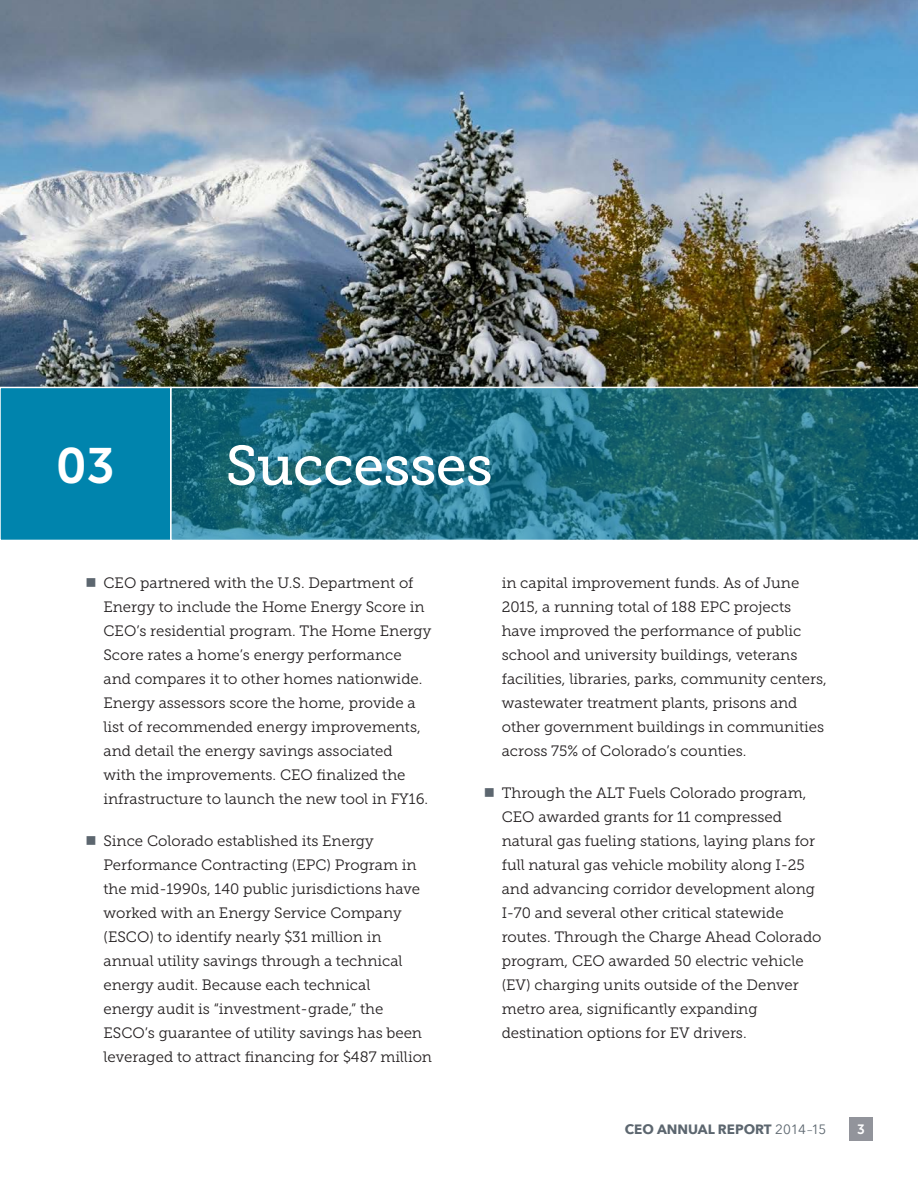
<style>
.page{position:relative;width:918px;height:1188px;background:#fff}
.page>*{position:absolute;margin:0;border:0;box-sizing:border-box;transform-origin:0 0}
.t1{font:55.5px "Museo Slab 500";letter-spacing:-.01em;color:#fff}
.t2{font:49.5px "Museo Sans 700";color:#fff}
.t3{font:15px/24px "Museo Slab 300";color:#231f20}
.t4{font:700 13.5px "Avenir Next";color:#5c666f}
.t5{font:13.5px "Avenir Next";letter-spacing:-.02em;color:#5c666f}
.t6{font:13.5px "Museo Sans 700";color:#fff}
.s1{font-weight:700}
</style>
<div class="page">
<img style="left:0;top:0;width:918px;height:387px">
<div style="left:849px;top:1117px;width:24px;height:24px;background:#92949b"></div>
<div style="left:0;top:387px;width:171px;height:153px;background:#0084ad"></div>
<div style="left:0;top:387px;width:172px;height:154px;border:2px solid #fff"></div>
<svg style="left:170px;top:387px;width:748px;height:154px;background:#226e80"></svg>
<h2 class="t2" style="left:56px;top:438px;width:61px">03</h2>
<h1 class="t1" style="left:226px;top:435px;width:269px">Successes</h1>
<p class="t3" style="left:103px;top:571px;width:329px">CEO partnered with the U.S. Department of Energy to include the Home Energy Score in CEO’s residential program. The Home Energy Score rates a home’s energy performance and compares it to other homes nationwide.<br>Energy assessors score the home, provide a list of recommended energy improvements, and detail the energy savings associated<br>with the improvements. CEO finalized the infrastructure to launch the new tool in FY16.</p>
<p class="t3" style="left:103px;top:829px;width:330px">Since Colorado established its Energy Performance Contracting (EPC) Program in the mid-1990s, 140 public jurisdictions have worked with an Energy Service Company (ESCO) to identify nearly $31 million in annual utility savings through a technical energy audit. Because each technical<br>energy audit is “investment-grade,” the ESCO’s guarantee of utility savings has been leveraged to attract financing for $487 million</p>
<p class="t3" style="left:502px;top:571px;width:327px">in capital improvement funds. As of June 2015, a running total of 188 EPC projects have improved the performance of public school and university buildings, veterans facilities, libraries, parks, community centers, wastewater treatment plants, prisons and other government buildings in communities across 75% of Colorado’s counties.</p>
<p class="t3" style="left:502px;top:781px;width:321px">Through the ALT Fuels Colorado program, CEO awarded grants for 11 compressed natural gas fueling stations, laying plans for full natural gas vehicle mobility along I-25 and advancing corridor development along I-70 and several other critical statewide routes. Through the Charge Ahead Colorado program, CEO awarded 50 electric vehicle (EV) charging units outside of the Denver metro area, significantly expanding destination options for EV drivers.</p>
<p class="t4" style="left:625px;top:1121px;width:103px">CEO ANNUAL REP</p>
<p class="t5" style="left:744px;top:1121px;width:84px"><span class="s1">ORT</span> 2014–15</p>
<p class="t6" style="left:857px;top:1122px;width:9px">3</p>
</div>
